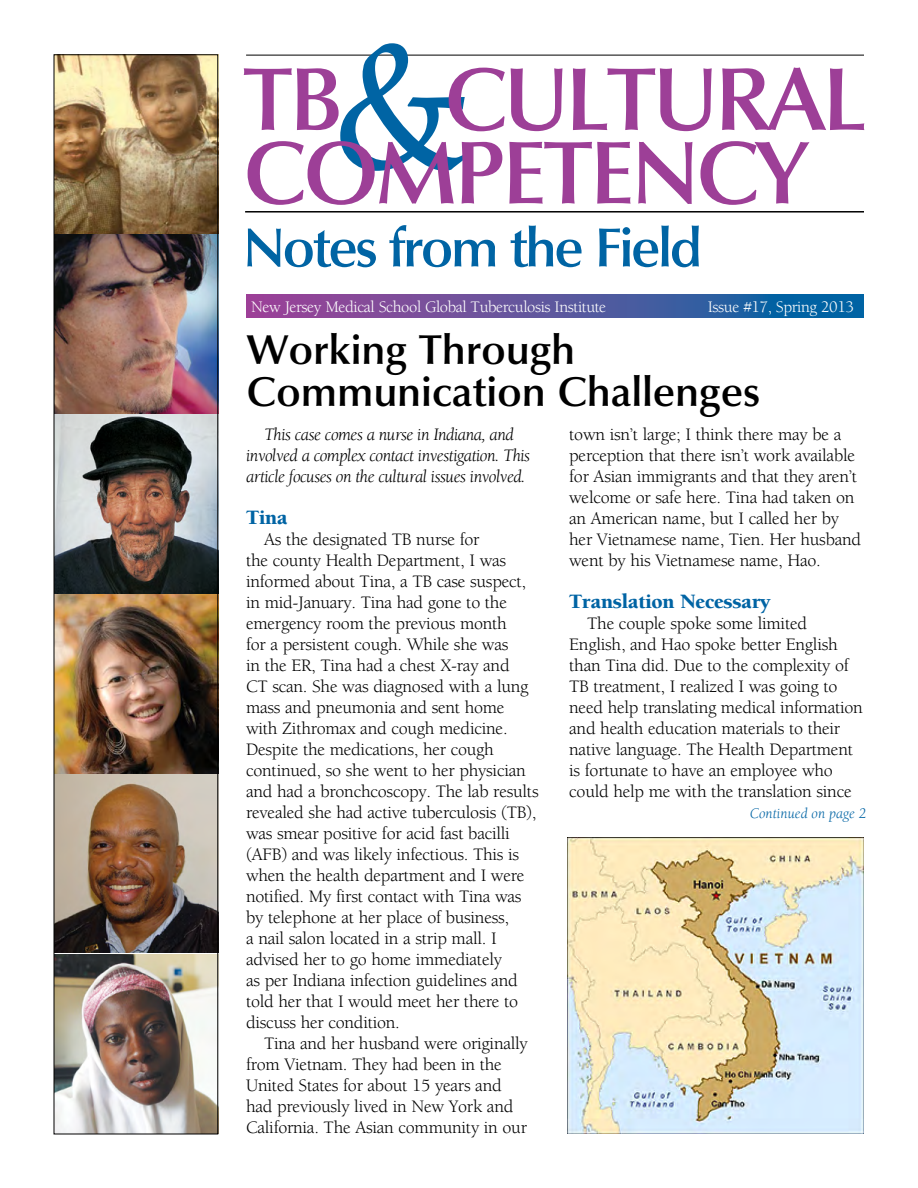
<style>
.page{position:relative;width:918px;height:1188px;background:#fff}
.page>*{position:absolute;margin:0;border:0;box-sizing:border-box;transform-origin:0 0}
.t1{font:600 90px/73.5px "Optima";letter-spacing:-.04em;color:#9d3f97}
.t2{font:600 55.5px "Optima";letter-spacing:-.05em;color:#0064a4}
.t3{font:600 42px/42px "Optima";letter-spacing:-.005em;color:#000}
.t4{font:900 21px "Berkeley";letter-spacing:-.015em;color:#0064a4}
.t5{font:18px/21px "Berkeley";letter-spacing:-.015em;color:#000}
.t6{font:italic 18px/21px "Berkeley";letter-spacing:-.03em;color:#000;text-align:center}
.t7{font:16.5px "Berkeley";letter-spacing:-.025em;color:#fff}
.t8{font:italic 15px "Berkeley";color:#0064a4}
.s1{font-family:"Book Antiqua";font-weight:400;font-size:178.5px;color:#0064a4}
</style>
<div class="page">
<svg style="left:247px;top:295px;width:617px;height:22px;background:#53559d"></svg>
<hr style="left:246px;top:55px;width:618px;height:1px;background:#000">
<hr style="left:245px;top:211px;width:619px;height:2px;background:#000">
<img style="left:56px;top:414px;width:160px;height:180px">
<img style="left:56px;top:774px;width:160px;height:179px">
<img style="left:56px;top:234px;width:160px;height:180px">
<img style="left:56px;top:954px;width:160px;height:178px">
<img style="left:56px;top:594px;width:160px;height:180px">
<svg style="left:56px;top:56px;width:160px;height:178px;background:#a1865d"></svg>
<div style="left:54px;top:54px;width:164px;height:1080px;border:1px solid #000"></div>
<img style="left:567px;top:837px;width:297px;height:297px">
<h1 class="t1" style="left:243px;top:64px;width:626px">TB<span class="s1">&amp;</span>Cultural<br>Competency</h1>
<h2 class="t2" style="left:243px;top:216px;width:461px">Notes from the Field</h2>
<p class="t7" style="left:251px;top:298px;width:357px">New Jersey Medical School Global Tuberculosis Institute</p>
<p class="t7" style="left:708px;top:298px;width:148px">Issue #17, Spring 2013</p>
<h3 class="t3" style="left:247px;top:329px;width:515px">Working Through<br>Communication Challenges</h3>
<p class="t6" style="left:246px;top:425px;width:286px">This case comes a nurse in Indiana, and involved a complex contact investigation. This article focuses on the cultural issues involved.</p>
<p class="t4" style="left:246px;top:506px;width:43px">Tina</p>
<p class="t5" style="left:246px;top:529px;width:294px;text-indent:18px">As the designated TB nurse for<br>the county Health Department, I was informed about Tina, a TB case suspect, in mid-January. Tina had gone to the emergency room the previous month<br>for a persistent cough. While she was<br>in the ER, Tina had a chest X-ray and<br>CT scan. She was diagnosed with a lung mass and pneumonia and sent home with Zithromax and cough medicine.<br>Despite the medications, her cough continued, so she went to her physician and had a bronchcoscopy. The lab results revealed she had active tuberculosis (TB), was smear positive for acid fast bacilli (AFB) and was likely infectious. This is when the health department and I were notified. My first contact with Tina was by telephone at her place of business,<br>a nail salon located in a strip mall. I advised her to go home immediately<br>as per Indiana infection guidelines and told her that I would meet her there to discuss her condition.</p>
<p class="t5" style="left:246px;top:1034px;width:283px;text-indent:18px">Tina and her husband were originally from Vietnam. They had been in the United States for about 15 years and had previously lived in New York and California. The Asian community in our</p>
<p class="t5" style="left:569px;top:425px;width:293px">town isn’t large; I think there may be a perception that there isn’t work available for Asian immigrants and that they aren’t welcome or safe here. Tina had taken on an American name, but I called her by her Vietnamese name, Tien. Her husband went by his Vietnamese name, Hao.</p>
<p class="t4" style="left:569px;top:591px;width:203px">Translation Necessary</p>
<p class="t5" style="left:569px;top:614px;width:295px;text-indent:18px">The couple spoke some limited English, and Hao spoke better English than Tina did. Due to the complexity of TB treatment, I realized I was going to need help translating medical information and health education materials to their native language. The Health Department is fortunate to have an employee who could help me with the translation since</p>
<p class="t8" style="left:750px;top:806px;width:118px">Continued on page 2</p>
</div>
